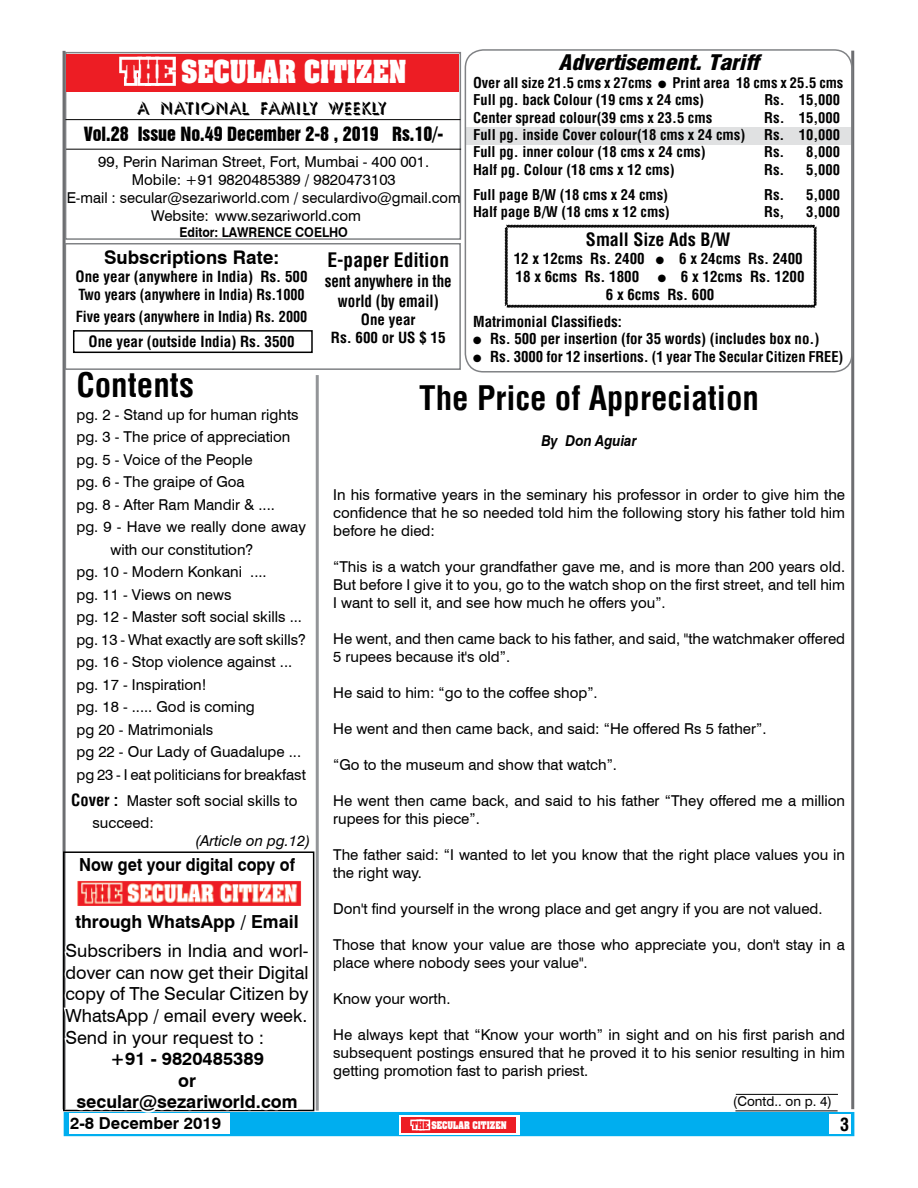
<style>
.page{position:relative;width:918px;height:1188px;background:#fff}
.page>*{position:absolute;margin:0;border:0;box-sizing:border-box;transform-origin:0 0}
.t1{font:33px "Switzerland Condensed";color:#000}
.t2{font:700 27px "Aardvark";color:#fff;scale:.85 1}
.t3{font:21px "Switzerland Cond Black";color:#000;scale:1.1 1}
.t4{font:19.5px "Switzerland Condensed";color:#000}
.t5{font:700 18.75px "Swiss 721 BT";color:#000}
.t6{font:18px/21.6px "Swiss 721 BT";color:#000;text-align:justify}
.t7{font:700 18px/21.6px "Swiss 721 BT";color:#000;text-align:center}
.t8{font:18px "Swiss 921 BT Regular A";color:#000}
.t9{font:700 18px "Swiss 721 BT";color:#000;scale:.9 1}
.t10{font:18px "Umbrella Plain";color:#000}
.t11{font:18px "Switzerland Condensed";color:#000}
.t12{font:16.5px/19.8px "Switzerland Condensed";color:#000;text-align:center;scale:.91 1}
.t13{font:700 16.5px "Swiss 721 BT";color:#000}
.t14{font:15px/18px "Swiss 721 BT";color:#000}
.t15{font:15px/18px "Switzerland Condensed";color:#000}
.t16{font:15px/25.2px "Switzerland Condensed";color:#000;text-align:center;scale:.95 1}
.t17{font:italic 15px "Swiss 721 BT";color:#000}
.t18{font:italic 700 15px "Swiss 721 BT";color:#000;scale:.9 1}
.t19{font:14.85px/17.9px "Switzerland Condensed";color:#000}
.t20{font:14.55px "Switzerland Condensed";color:#000}
.t21{font:14.4px "Switzerland Condensed";color:#000}
.t22{font:700 13.5px "Swiss 721 BT";color:#000;scale:.91 1}
.t23{font:13.5px "Swiss 721 BT";color:#000}
.t24{font:700 9px "Aardvark";color:#fff;scale:.85 1}
.s1{color:#ed1d24}
.s2{font-size:14.85px}
.s3{font-family:"Switzerland Condensed";font-size:16.5px}
</style>
<div class="page">
<div style="left:64px;top:1112px;width:790px;height:24px;background:#00aeef"></div>
<div style="left:829px;top:1114px;width:21px;height:20px;background:#fff"></div>
<div style="left:399px;top:1115px;width:121px;height:20px;background:#fff"></div>
<div style="left:69px;top:1114px;width:161px;height:20px;background:#fff"></div>
<div style="left:402px;top:1117px;width:114px;height:16px;background:#ed1d24"></div>
<svg style="left:410px;top:1119px;width:21px;height:12px"></svg>
<hr style="left:851px;top:51px;width:3px;height:1058px;background:#6d6e71">
<hr style="left:63px;top:51px;width:3px;height:1058px;background:#6d6e71">
<div style="left:65px;top:52px;width:396px;height:188px;border:2px solid #808285"></div>
<hr style="left:65px;top:119px;width:395px;height:1px;background:#000">
<hr style="left:66px;top:149px;width:395px;height:1px;background:#000">
<div style="left:65px;top:243px;width:396px;height:127px;border:2px solid #808285"></div>
<hr style="left:316px;top:375px;width:3px;height:736px;background:#939598">
<div style="left:466px;top:127px;width:384px;height:17px;background:#e0e1e2"></div>
<div style="left:465px;top:49px;width:388px;height:324px;border:2px solid #808285;border-radius:18px"></div>
<div style="left:66px;top:54px;width:393px;height:38px;background:#ed1d24"></div>
<svg style="left:116px;top:51px;width:63px;height:35px"></svg>
<hr style="left:736px;top:1094px;width:102px;height:1px;background:#000">
<hr style="left:735px;top:1111px;width:103px;height:1px;background:#000">
<div style="left:73px;top:330px;width:240px;height:23px;border:2px solid #000"></div>
<img style="left:78px;top:880px;width:223px;height:23px">
<svg style="left:77px;top:851px;width:221px;height:33px"></svg>
<svg style="left:62px;top:903px;width:251px;height:227px"></svg>
<svg style="left:504px;top:224px;width:313px;height:84px"></svg>
<h2 class="t2" style="left:122px;top:52px;width:337px"><span class="s1">THE</span> SECULAR CITIZEN</h2>
<p class="t10" style="left:137px;top:97px;width:251px">A NATIONAL FAMILY WEEKLY</p>
<p class="t8" style="left:84px;top:123px;width:361px">Vol.28 Issue No.49 December 2-8 , 2019 Rs.10/-</p>
<p class="t14" style="left:98px;top:152px;width:332px">99, Perin Nariman Street, Fort, Mumbai - 400 001.</p>
<p class="t14" style="left:132px;top:170px;width:266px">Mobile: +91 9820485389 / 9820473103</p>
<p class="t14" style="left:67px;top:188px;width:396px">E-mail : secular@sezariworld.com / seculardivo@gmail.com</p>
<p class="t14" style="left:151px;top:206px;width:211px">Website: www.sezariworld.com</p>
<p class="t22" style="left:180px;top:224px;width:138px">Editor: Lawrence Coelho</p>
<p class="t5" style="left:104px;top:246px;width:177px">Subscriptions Rate:</p>
<p class="t15" style="left:76px;top:267px;width:233px">One year (anywhere in India) Rs. 500<br>Two years (anywhere in India) Rs.1000</p>
<p class="t16" style="left:76px;top:303px;width:245px">Five years (anywhere in India) Rs. 2000<br>One year (outside India) Rs. 3500</p>
<h3 class="t4" style="left:327px;top:248px;width:123px">E-paper Edition</h3>
<p class="t12" style="left:325px;top:271px;width:141px">sent anywhere in the world (by email)</p>
<p class="t15" style="left:331px;top:310px;width:116px;text-align:center">One year<br>Rs. 600 or US $ 15</p>
<h3 class="t3" style="left:559px;top:49px;width:183px">Advertisement. Tariff</h3>
<p class="t21" style="left:473px;top:74px;width:180px">Over all size 21.5 cms x 27cms</p>
<p class="t21" style="left:673px;top:74px;width:172px">Print area 18 cms x 25.5 cms</p>
<p class="t20" style="left:473px;top:91px;width:232px">Full pg. back Colour (19 cms x 24 cms)</p>
<p class="t20" style="left:764px;top:91px;width:77px">Rs. 15,000</p>
<p class="t20" style="left:473px;top:108px;width:240px">Center spread colour(39 cms x 23.5 cms</p>
<p class="t20" style="left:764px;top:108px;width:77px">Rs. 15,000</p>
<p class="t20" style="left:473px;top:126px;width:274px">Full pg. inside Cover colour(18 cms x 24 cms)</p>
<p class="t20" style="left:764px;top:126px;width:77px">Rs. 10,000</p>
<p class="t20" style="left:473px;top:143px;width:234px">Full pg. inner colour (18 cms x 24 cms)</p>
<p class="t20" style="left:764px;top:143px;width:77px">Rs. 8,000</p>
<p class="t20" style="left:473px;top:161px;width:203px">Half pg. Colour (18 cms x 12 cms)</p>
<p class="t20" style="left:764px;top:161px;width:77px">Rs. 5,000</p>
<p class="t20" style="left:473px;top:185px;width:197px">Full page B/W (18 cms x 24 cms)</p>
<p class="t20" style="left:764px;top:185px;width:77px">Rs. 5,000</p>
<p class="t20" style="left:473px;top:203px;width:198px">Half page B/W (18 cms x 12 cms)</p>
<p class="t20" style="left:764px;top:203px;width:22px">Rs,</p>
<p class="t20" style="left:806px;top:203px;width:35px">3,000</p>
<p class="t11" style="left:586px;top:228px;width:146px">Small Size Ads B/W</p>
<p class="t15" style="left:514px;top:249px;width:133px">12 x 12cms Rs. 2400</p>
<p class="t15" style="left:679px;top:249px;width:125px">6 x 24cms Rs. 2400</p>
<p class="t15" style="left:516px;top:267px;width:125px">18 x 6cms Rs. 1800</p>
<p class="t15" style="left:606px;top:267px;width:200px;text-indent:75px">6 x 12cms Rs. 1200<br>6 x 6cms Rs. 600</p>
<p class="t19" style="left:490px;top:312px;width:331px;text-indent:-17px">Matrimonial Classifieds:<br>Rs. 500 per insertion (for 35 words) (includes box no.)</p>
<p class="t20" style="left:490px;top:348px;width:355px"><span class="s2">Rs. 3000 for 12 insertions.</span> (1 year The Secular Citizen FREE)</p>
<h1 class="t1" style="left:76px;top:365px;width:119px">Contents</h1>
<p class="t14" style="left:76px;top:405px;width:224px">pg. 2 - Stand up for human rights</p>
<p class="t14" style="left:76px;top:428px;width:216px">pg. 3 - The price of appreciation</p>
<p class="t14" style="left:76px;top:450px;width:178px">pg. 5 - Voice of the People</p>
<p class="t14" style="left:76px;top:473px;width:170px">pg. 6 - The graipe of Goa</p>
<p class="t14" style="left:76px;top:495px;width:200px">pg. 8 - After Ram Mandir &amp; ....</p>
<p class="t14" style="left:76px;top:518px;width:231px">pg. 9 - Have we really done away</p>
<p class="t14" style="left:110px;top:540px;width:144px">with our constitution?</p>
<p class="t14" style="left:76px;top:563px;width:192px">pg. 10 - Modern Konkani ....</p>
<p class="t14" style="left:76px;top:585px;width:157px">pg. 11 - Views on news</p>
<p class="t14" style="left:76px;top:608px;width:227px">pg. 12 - Master soft social skills ...</p>
<p class="t14" style="left:76px;top:630px;width:231px">pg. 13 - What exactly are soft skills?</p>
<p class="t14" style="left:76px;top:653px;width:217px">pg. 16 - Stop violence against ...</p>
<p class="t14" style="left:76px;top:675px;width:132px">pg. 17 - Inspiration!</p>
<p class="t14" style="left:76px;top:698px;width:180px">pg. 18 - ..... God is coming</p>
<p class="t14" style="left:76px;top:720px;width:138px">pg 20 - Matrimonials</p>
<p class="t14" style="left:76px;top:743px;width:226px">pg 22 - Our Lady of Guadalupe ...</p>
<p class="t14" style="left:76px;top:765px;width:231px">pg 23 - I eat politicians for breakfast</p>
<p class="t14" style="left:93px;top:789px;width:206px;line-height:22.5px;text-indent:-21px"><span class="s3">Cover :</span> Master soft social skills to succeed:</p>
<p class="t17" style="left:196px;top:832px;width:116px">(Article on pg.12)</p>
<p class="t9" style="left:79px;top:854px;width:241px">Now get your digital copy of</p>
<p class="t7" style="left:75px;top:911px;width:225px">through WhatsApp / Email</p>
<p class="t6" style="left:66px;top:940px;width:245px">Subscribers in India and worl&shy;dover can now get their Digital copy of The Secular Citizen by WhatsApp / email every week.<br>Send in your request to :</p>
<p class="t7" style="left:76px;top:1048px;width:223px">+91 - 9820485389<br>or secular@sezariworld.com</p>
<h1 class="t1" style="left:419px;top:378px;width:341px">The Price of Appreciation</h1>
<p class="t18" style="left:541px;top:432px;width:108px">By Don Aguiar</p>
<p class="t14" style="left:333px;top:486px;width:513px;text-align:justify">In his formative years in the seminary his professor in order to give him the confidence that he so needed told him the following story his father told him before he died:</p>
<p class="t14" style="left:333px;top:558px;width:513px;text-align:justify">“This is a watch your grandfather gave me, and is more than 200 years old.<br>But before I give it to you, go to the watch shop on the first street, and tell him I want to sell it, and see how much he offers you”.</p>
<p class="t14" style="left:333px;top:630px;width:513px">He went, and then came back to his father, and said, "the watchmaker offered<br>5 rupees because it's old”.</p>
<p class="t14" style="left:333px;top:684px;width:266px">He said to him: “go to the coffee shop”.</p>
<p class="t14" style="left:333px;top:720px;width:435px">He went and then came back, and said: “He offered Rs 5 father”.</p>
<p class="t14" style="left:333px;top:756px;width:285px">“Go to the museum and show that watch”.</p>
<p class="t14" style="left:333px;top:792px;width:513px">He went then came back, and said to his father “They offered me a million rupees for this piece”.</p>
<p class="t14" style="left:333px;top:846px;width:513px">The father said: “I wanted to let you know that the right place values you in the right way.</p>
<p class="t14" style="left:333px;top:900px;width:491px">Don't find yourself in the wrong place and get angry if you are not valued.</p>
<p class="t14" style="left:333px;top:936px;width:513px">Those that know your value are those who appreciate you, don't stay in a place where nobody sees your value".</p>
<p class="t14" style="left:333px;top:990px;width:119px">Know your worth.</p>
<p class="t14" style="left:333px;top:1026px;width:513px;text-align:justify">He always kept that “Know your worth” in sight and on his first parish and subsequent postings ensured that he proved it to his senior resulting in him getting promotion fast to parish priest.</p>
<p class="t23" style="left:733px;top:1093px;width:101px">(Contd.. on p. 4)</p>
<p class="t13" style="left:70px;top:1113px;width:153px">2-8 December 2019</p>
<p class="t24" style="left:412px;top:1118px;width:113px"><span class="s1">THE</span> SECULAR CITIZEN</p>
<p class="t11" style="left:840px;top:1113px;width:10px">3</p>
</div>
